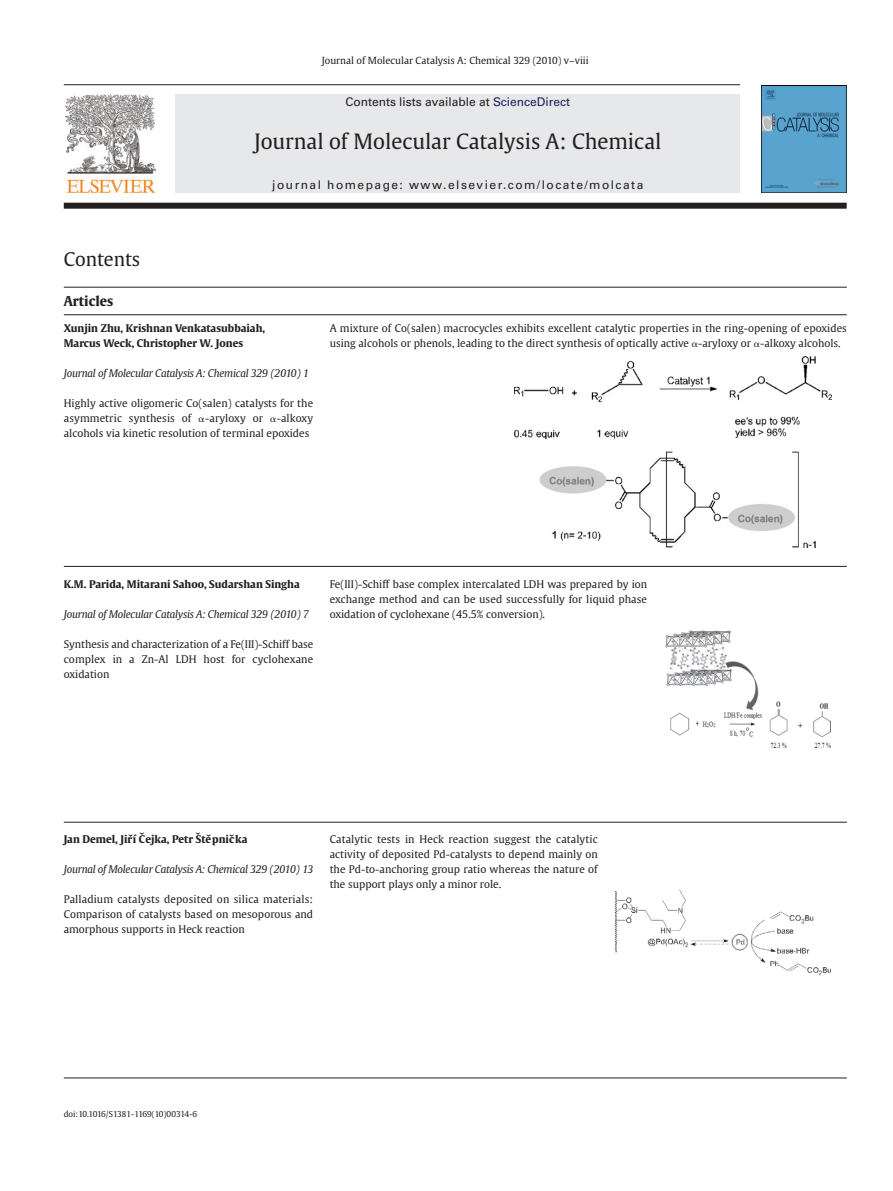
<style>
.page{position:relative;width:893px;height:1191px;background:#fff}
.page>*{position:absolute;margin:0;border:0;box-sizing:border-box;transform-origin:0 0}
.t1{font:21px "Gulliver";color:#231f20}
.t2{font:18.75px "Gulliver";color:#231f20}
.t3{font:700 13.5px "Gulliver";color:#231f20}
.t4{font:12px "Univers";letter-spacing:.12em;color:#231f20}
.t5{font:12px "Univers";color:#231f20}
.t6{font:10.5px/15px "Gulliver";color:#231f20;text-align:justify}
.t7{font:italic 10.5px "Gulliver";letter-spacing:-.025em;color:#231f20}
.t8{font:700 10.5px/15px "Gulliver";color:#231f20}
.t9{font:9.75px "Gulliver";color:#231f20}
.t10{font:8.1px "Gulliver";letter-spacing:-.045em;color:#231f20}
.s1{color:#211f60}
.s2{font-family:"Mathematical Pi One"}
</style>
<div class="page">
<hr style="left:64px;top:84px;width:676px;height:1px;background:#231f20">
<div style="left:64px;top:203px;width:783px;height:6px;background:#231f20"></div>
<img style="left:65px;top:94px;width:90px;height:98px">
<img style="left:762px;top:85px;width:85px;height:107px">
<div style="left:176px;top:94px;width:564px;height:99px;background:#e7e8e9"></div>
<hr style="left:64px;top:287px;width:783px;height:1px;background:#231f20">
<hr style="left:64px;top:314px;width:783px;height:1px;background:#231f20">
<hr style="left:64px;top:566px;width:783px;height:1px;background:#231f20">
<hr style="left:64px;top:822px;width:783px;height:1px;background:#231f20">
<hr style="left:64px;top:1077px;width:783px;height:1px;background:#231f20">
<img style="left:514px;top:356px;width:318px;height:191px">
<img style="left:665px;top:630px;width:165px;height:117px">
<img style="left:616px;top:890px;width:214px;height:86px">
<h2 class="t2" style="left:64px;top:251px;width:78px">Contents</h2>
<p class="t3" style="left:64px;top:295px;width:51px">Articles</p>
<p class="t9" style="left:322px;top:56px;width:268px">Journal of Molecular Catalysis A: Chemical 329 (2010) v–viii</p>
<p class="t5" style="left:345px;top:97px;width:226px">Contents lists available at <span class="s1">ScienceDirect</span></p>
<h1 class="t1" style="left:254px;top:132px;width:409px">Journal of Molecular Catalysis A: Chemical</h1>
<p class="t4" style="left:272px;top:180px;width:373px">journal homepage: www.elsevier.com/locate/molcata</p>
<p class="t8" style="left:64px;top:321px;width:203px">Xunjin Zhu, Krishnan Venkatasubbaiah,<br>Marcus Weck, Christopher W. Jones</p>
<p class="t7" style="left:64px;top:368px;width:247px">Journal of Molecular Catalysis A: Chemical 329 (2010) 1</p>
<p class="t6" style="left:64px;top:396px;width:251px">Highly active oligomeric Co(salen) catalysts for the asymmetric synthesis of <span class="s2">-</span>-aryloxy or <span class="s2">-</span>-alkoxy alcohols via kinetic resolution of terminal epoxides</p>
<p class="t6" style="left:330px;top:321px;width:519px">A mixture of Co(salen) macrocycles exhibits excellent catalytic properties in the ring-opening of epoxides using alcohols or phenols, leading to the direct synthesis of optically active <span class="s2">-</span>-aryloxy or <span class="s2">-</span>-alkoxy alcohols.</p>
<p class="t8" style="left:64px;top:577px;width:238px">K.M. Parida, Mitarani Sahoo, Sudarshan Singha</p>
<p class="t7" style="left:64px;top:609px;width:247px">Journal of Molecular Catalysis A: Chemical 329 (2010) 7</p>
<p class="t6" style="left:64px;top:637px;width:251px">Synthesis and characterization of a Fe(III)-Schiff base complex in a Zn-Al LDH host for cyclohexane oxidation</p>
<p class="t6" style="left:330px;top:577px;width:319px">Fe(III)-Schiff base complex intercalated LDH was prepared by ion exchange method and can be used successfully for liquid phase oxidation of cyclohexane (45.5% conversion).</p>
<p class="t8" style="left:64px;top:833px;width:185px">Jan Demel, Jirˇí Cˇejka, Petr Sˇ teˇpnicˇka</p>
<p class="t7" style="left:64px;top:865px;width:251px">Journal of Molecular Catalysis A: Chemical 329 (2010) 13</p>
<p class="t6" style="left:64px;top:893px;width:251px">Palladium catalysts deposited on silica materials:<br>Comparison of catalysts based on mesoporous and amorphous supports in Heck reaction</p>
<p class="t6" style="left:330px;top:833px;width:270px">Catalytic tests in Heck reaction suggest the catalytic activity of deposited Pd-catalysts to depend mainly on the Pd-to-anchoring group ratio whereas the nature of the support plays only a minor role.</p>
<p class="t10" style="left:64px;top:1110px;width:135px">doi:10.1016/S1381-1169(10)00314-6</p>
</div>
